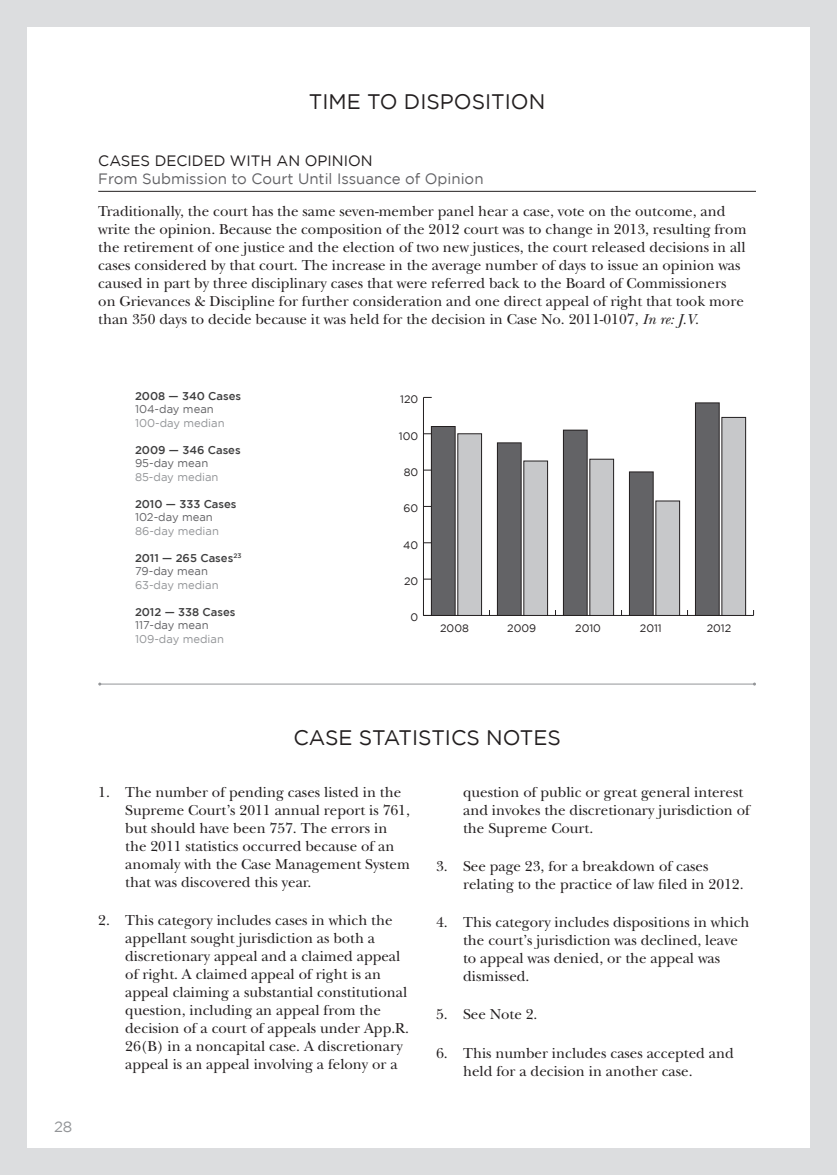
<style>
.page{position:relative;width:837px;height:1175px;background:#fff}
.page>*{position:absolute;margin:0;border:0;box-sizing:border-box;transform-origin:0 0}
.Stats_Page_Header{font:21px "Gotham";color:#231f20}
.rmk_body1{font:15px/18px "New Baskerville Std";color:#231f20}
.Bar_Chart_Subhead{font:15px "Gotham";color:#636366}
.Bar_Graph_Headers{font:15px "Gotham";color:#231f20}
.t1{font:15px "Gotham";color:#939598}
.mean_medianCASE{font:500 11.25px "Gotham";color:#3e3e3f}
.median{font:11.25px "Gotham";color:#939598}
.mean{font:11.25px "Gotham";color:#636366}
.t2{font:10.8px "Gotham";color:#231f20}
.s1{font-style:italic}
</style>
<div class="page">
<div style="left:0;top:0;width:837px;height:1174px;background:#dcdddf"></div>
<div style="left:27px;top:27px;width:783px;height:1120px;background:#fff"></div>
<hr style="left:423px;top:615px;width:331px;height:1px;background:#231f20">
<hr style="left:423px;top:397px;width:1px;height:218px;background:#231f20">
<svg style="left:423px;top:610px;width:8px;height:6px"></svg>
<div style="left:458px;top:434px;width:24px;height:181px;background:#c7c8ca"></div>
<div style="left:458px;top:433px;width:24px;height:182px;border:1px solid #231f20"></div>
<div style="left:524px;top:461px;width:24px;height:154px;background:#c7c8ca"></div>
<div style="left:524px;top:461px;width:24px;height:154px;border:1px solid #231f20"></div>
<div style="left:590px;top:459px;width:24px;height:156px;background:#c7c8ca"></div>
<div style="left:590px;top:459px;width:24px;height:156px;border:1px solid #231f20"></div>
<div style="left:656px;top:501px;width:24px;height:114px;background:#c7c8ca"></div>
<div style="left:656px;top:501px;width:24px;height:114px;border:1px solid #231f20"></div>
<div style="left:722px;top:417px;width:24px;height:198px;background:#c7c8ca"></div>
<div style="left:722px;top:417px;width:24px;height:198px;border:1px solid #231f20"></div>
<div style="left:431px;top:426px;width:24px;height:189px;background:#636366"></div>
<div style="left:431px;top:426px;width:24px;height:189px;border:1px solid #231f20"></div>
<div style="left:497px;top:443px;width:24px;height:172px;background:#636366"></div>
<div style="left:497px;top:443px;width:24px;height:172px;border:1px solid #231f20"></div>
<div style="left:563px;top:430px;width:24px;height:185px;background:#636366"></div>
<div style="left:563px;top:430px;width:24px;height:185px;border:1px solid #231f20"></div>
<div style="left:629px;top:472px;width:24px;height:143px;background:#636366"></div>
<div style="left:629px;top:472px;width:24px;height:143px;border:1px solid #231f20"></div>
<div style="left:695px;top:403px;width:24px;height:212px;background:#636366"></div>
<div style="left:695px;top:403px;width:24px;height:212px;border:1px solid #231f20"></div>
<hr style="left:98px;top:191px;width:658px;height:1px;background:#231f20">
<hr style="left:100px;top:683px;width:655px;height:1px;background:#939598">
<p class="Stats_Page_Header" style="left:309px;top:90px;width:238px">TIME TO DISPOSITION</p>
<p class="Bar_Graph_Headers" style="left:98px;top:153px;width:276px">CASES DECIDED WITH AN OPINION</p>
<p class="Bar_Chart_Subhead" style="left:98px;top:171px;width:387px">From Submission to Court Until Issuance of Opinion</p>
<p class="rmk_body1" style="left:98px;top:202px;width:650px">Traditionally, the court has the same seven-member panel hear a case, vote on the outcome, and write the opinion. Because the composition of the 2012 court was to change in 2013, resulting from the retirement of one justice and the election of two new justices, the court released decisions in all cases considered by that court. The increase in the average number of days to issue an opinion was caused in part by three disciplinary cases that were referred back to the Board of Commissioners on Grievances &amp; Discipline for further consideration and one direct appeal of right that took more than 350 days to decide because it was held for the decision in Case No. 2011-0107, <span class="s1">In re: J.V</span>.</p>
<p class="mean_medianCASE" style="left:135px;top:389px;width:108px">2008 — 340 Cases</p>
<p class="mean" style="left:135px;top:403px;width:80px">104-day mean</p>
<p class="median" style="left:135px;top:417px;width:91px">100-day median</p>
<p class="mean_medianCASE" style="left:135px;top:443px;width:107px">2009 — 346 Cases</p>
<p class="mean" style="left:135px;top:457px;width:75px">95-day mean</p>
<p class="median" style="left:135px;top:471px;width:85px">85-day median</p>
<p class="mean_medianCASE" style="left:135px;top:497px;width:103px">2010 — 333 Cases</p>
<p class="mean" style="left:135px;top:511px;width:79px">102-day mean</p>
<p class="median" style="left:135px;top:525px;width:85px">86-day median</p>
<p class="mean_medianCASE" style="left:135px;top:551px;width:108px">2011 — 265 Cases<sup>23</sup></p>
<p class="mean" style="left:135px;top:565px;width:74px">79-day mean</p>
<p class="median" style="left:135px;top:579px;width:85px">63-day median</p>
<p class="mean_medianCASE" style="left:135px;top:605px;width:102px">2012 — 338 Cases</p>
<p class="mean" style="left:135px;top:619px;width:75px">117-day mean</p>
<p class="median" style="left:135px;top:633px;width:90px">109-day median</p>
<p class="t2" style="left:400px;top:393px;width:20px">120</p>
<p class="t2" style="left:399px;top:430px;width:21px">100</p>
<p class="t2" style="left:404px;top:466px;width:16px">80</p>
<p class="t2" style="left:404px;top:502px;width:16px">60</p>
<p class="t2" style="left:403px;top:539px;width:17px">40</p>
<p class="t2" style="left:404px;top:575px;width:16px">20</p>
<p class="t2" style="left:411px;top:611px;width:9px">0</p>
<p class="t2" style="left:440px;top:621px;width:30px">2008</p>
<p class="t2" style="left:507px;top:621px;width:31px">2009</p>
<p class="t2" style="left:575px;top:621px;width:27px">2010</p>
<p class="t2" style="left:640px;top:621px;width:23px">2011</p>
<p class="t2" style="left:707px;top:621px;width:26px">2012</p>
<p class="t1" style="left:54px;top:1118px;width:20px">28</p>
<p class="Stats_Page_Header" style="left:293px;top:725px;width:269px">CASE STATISTICS NOTES</p>
<p class="rmk_body1" style="left:125px;top:782px;width:286px;text-indent:-27px">1. The number of pending cases listed in the Supreme Court’s 2011 annual report is 761, but should have been 757. The errors in the 2011 statistics occurred because of an anomaly with the Case Management System that was discovered this year.</p>
<p class="rmk_body1" style="left:125px;top:911px;width:285px;text-indent:-27px">2. This category includes cases in which the appellant sought jurisdiction as both a discretionary appeal and a claimed appeal of right. A claimed appeal of right is an appeal claiming a substantial constitutional question, including an appeal from the decision of a court of appeals under App.R.<br>26(B) in a noncapital case. A discretionary appeal is an appeal involving a felony or a</p>
<p class="rmk_body1" style="left:463px;top:782px;width:288px">question of public or great general interest and invokes the discretionary jurisdiction of the Supreme Court.</p>
<p class="rmk_body1" style="left:463px;top:857px;width:282px;text-indent:-27px">3. See page 23, for a breakdown of cases relating to the practice of law filed in 2012.</p>
<p class="rmk_body1" style="left:463px;top:913px;width:288px;text-indent:-27px">4. This category includes dispositions in which the court’s jurisdiction was declined, leave to appeal was denied, or the appeal was dismissed.</p>
<p class="rmk_body1" style="left:436px;top:1005px;width:103px">5. See Note 2.</p>
<p class="rmk_body1" style="left:463px;top:1043px;width:272px;text-indent:-27px">6. This number includes cases accepted and held for a decision in another case.</p>
</div>
